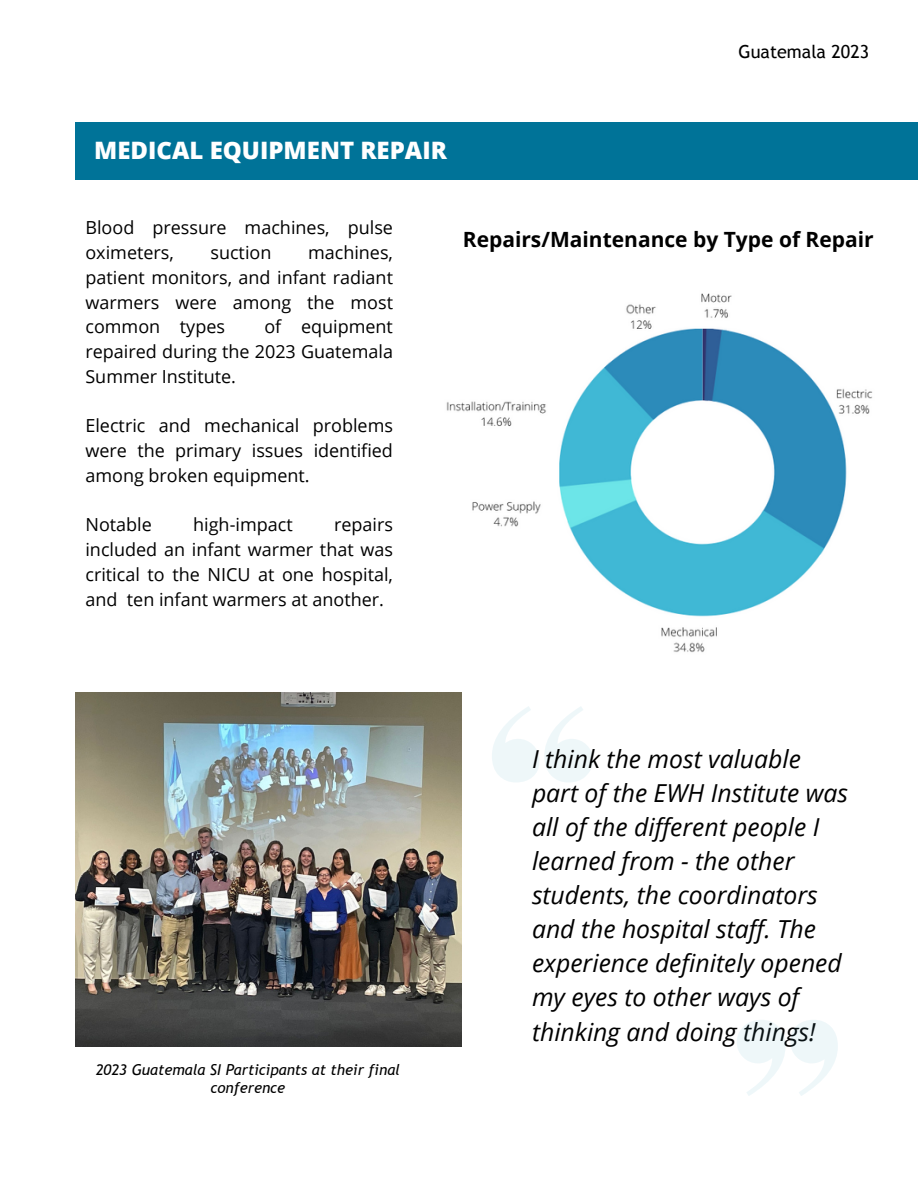
<style>
.page{position:relative;width:918px;height:1188px;background:#fff}
.page>*{position:absolute;margin:0;border:0;box-sizing:border-box;transform-origin:0 0}
.t1{font:800 30px "Open Sans";color:#fff}
.t2{font:italic 24.75px/34px "Open Sans";color:#000}
.t3{font:800 24px "Open Sans";color:#fff}
.t4{font:700 21px "Open Sans";color:#000}
.t5{font:18px/24.8px "Open Sans";color:#000;text-align:justify}
.t6{font:18px "Trebuchet MS";color:#000}
.t7{font:italic 15px/18px "Trebuchet MS";color:#000;text-align:center}
</style>
<div class="page">
<div style="left:76px;top:122px;width:842px;height:57px;background:#007398"></div>
<svg style="left:492px;top:706px;width:101px;height:76px"></svg>
<svg style="left:737px;top:1020px;width:101px;height:76px"></svg>
<img style="left:76px;top:692px;width:386px;height:354px">
<img style="left:446px;top:293px;width:427px;height:360px">
<p class="t6" style="left:739px;top:41px;width:132px">Guatemala 2023</p>
<p class="t3" style="left:94px;top:133px;width:354px">MEDICAL EQUIPMENT REPAIR</p>
<p class="t1" style="left:77px;top:141px;width:169px">EWH STAFF</p>
<p class="t5" style="left:85px;top:215px;width:309px">Blood pressure machines, pulse oximeters,</p>
<p class="t5" style="left:85px;top:240px;width:309px;text-indent:223px">machines, patient monitors, and infant radiant warmers were among the most common types</p>
<p class="t5" style="left:210px;top:240px;width:62px">suction</p>
<p class="t5" style="left:85px;top:314px;width:309px;text-indent:179px">of equipment repaired during the 2023 Guatemala Summer Institute.</p>
<p class="t5" style="left:85px;top:413px;width:309px">Electric and mechanical problems were the primary issues identified among broken equipment.</p>
<p class="t5" style="left:85px;top:512px;width:68px">Notable</p>
<p class="t5" style="left:193px;top:512px;width:101px">high-impact</p>
<p class="t5" style="left:85px;top:512px;width:309px;text-indent:249px">repairs included an infant warmer that was critical to the NICU at one hospital, and ten infant warmers at another.</p>
<p class="t4" style="left:463px;top:225px;width:412px">Repairs/Maintenance by Type of Repair</p>
<p class="t7" style="left:96px;top:1061px;width:306px">2023 Guatemala SI Participants at their final conference</p>
<p class="t2" style="left:532px;top:741px;width:318px">I think the most valuable part of the EWH Institute was all of the different people I learned from - the other students, the coordinators and the hospital staff. The experience definitely opened my eyes to other ways of thinking and doing things!</p>
</div>
